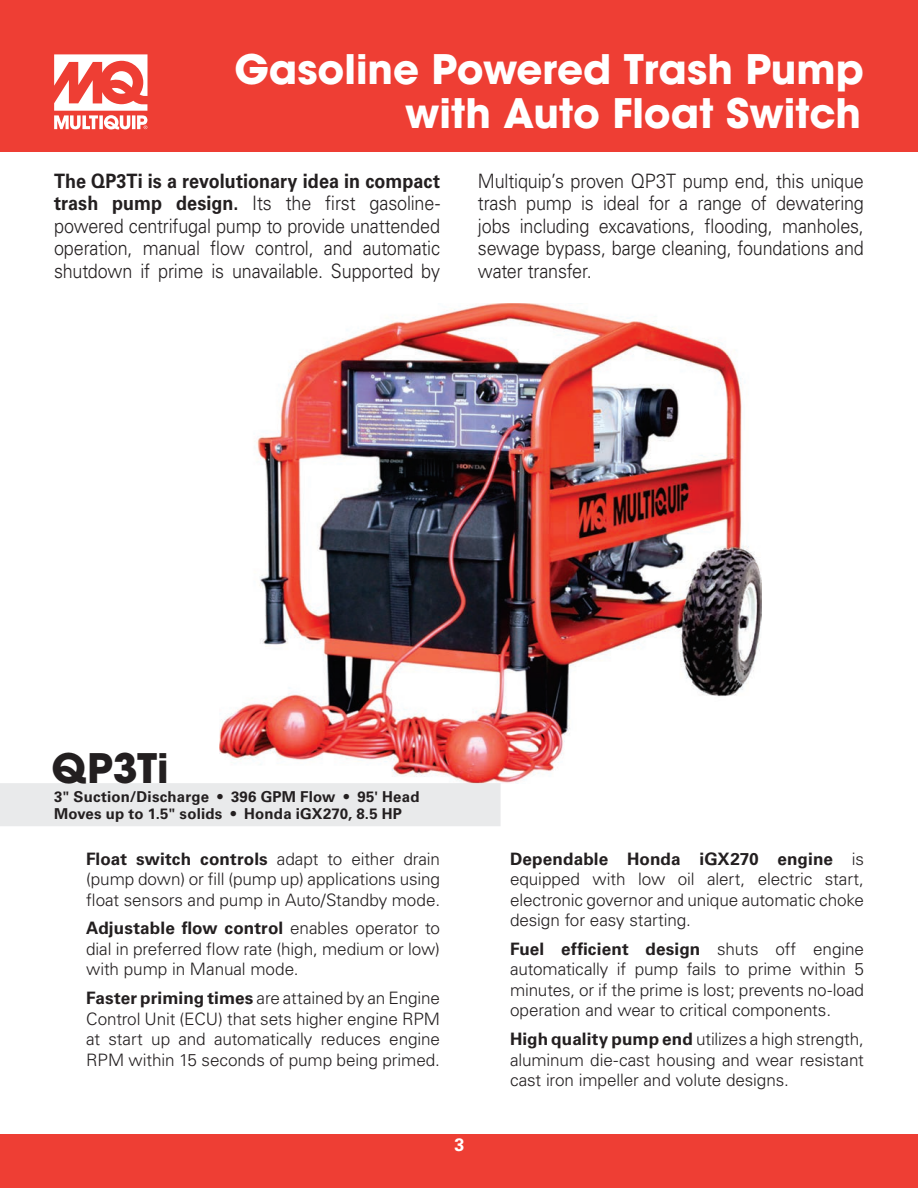
<style>
.page{position:relative;width:918px;height:1188px;background:#fff}
.page>*{position:absolute;margin:0;border:0;box-sizing:border-box;transform-origin:0 0}
.t1{font:700 40.35px/43.8px "ITC Avant Garde Pro";color:#fff;text-align:right}
.t2{font:700 40.35px "ITC Avant Garde Pro";letter-spacing:-.005em;color:#231f20}
.t3{font:300 19.8px/22.5px "Univers LT Std";letter-spacing:-.01em;color:#231f20;text-align:justify;scale:.91 1}
.t4{font:700 18px "Univers LT Std";color:#fff}
.t5{font:300 17.1px/20.5px "Univers LT Std";letter-spacing:-.005em;color:#231f20;text-align:justify}
.t6{font:700 15px/17.2px "Univers LT Std";letter-spacing:.01em;color:#231f20}
.s1{font-weight:700}
</style>
<div class="page">
<img style="left:219px;top:304px;width:542px;height:479px">
<div style="left:0;top:0;width:918px;height:151px;background:#ee3e34"></div>
<div style="left:0;top:1134px;width:918px;height:54px;background:#ee3e34"></div>
<svg style="left:54px;top:54px;width:94px;height:75px"></svg>
<div style="left:1px;top:784px;width:499px;height:41px;background:#e9eaeb"></div>
<div style="left:0;top:783px;width:501px;height:43px;border:2px solid #e9eaeb"></div>
<h1 class="t1" style="left:234px;top:47px;width:631px">Gasoline Powered Trash Pump with Auto Float Switch</h1>
<p class="t3" style="left:54px;top:170px;width:426px"><span class="s1">The QP3Ti is a revolutionary idea in compact trash pump design.</span> Its the first gasoline&shy;powered centrifugal pump to provide unattended operation, manual flow control, and automatic shutdown if prime is unavailable. Supported by</p>
<p class="t3" style="left:478px;top:170px;width:426px">Multiquip’s proven QP3T pump end, this unique trash pump is ideal for a range of dewatering jobs including excavations, flooding, manholes, sewage bypass, barge cleaning, foundations and water transfer.</p>
<h1 class="t2" style="left:52px;top:741px;width:119px">QP3Ti</h1>
<p class="t6" style="left:54px;top:788px;width:367px">3" Suction/Discharge • 396 GPM Flow • 95' Head<br>Moves up to 1.5" solids • Honda iGX270, 8.5 HP</p>
<p class="t5" style="left:86px;top:848px;width:356px"><span class="s1">Float switch controls</span> adapt to either drain (pump down) or fill (pump up) applications using float sensors and pump in Auto/Standby mode.</p>
<p class="t5" style="left:86px;top:918px;width:355px"><span class="s1">Adjustable flow control</span> enables operator to dial in preferred flow rate (high, medium or low) with pump in Manual mode.</p>
<p class="t5" style="left:86px;top:988px;width:356px"><span class="s1">Faster priming times</span> are attained by an Engine Control Unit (ECU) that sets higher engine RPM at start up and automatically reduces engine RPM within 15 seconds of pump being primed.</p>
<p class="t4" style="left:454px;top:1134px;width:12px">3</p>
<p class="t5" style="left:510px;top:848px;width:356px"><span class="s1">Dependable Honda iGX270 engine</span> is equipped with low oil alert, electric start, electronic governor and unique automatic choke design for easy starting.</p>
<p class="t5" style="left:510px;top:939px;width:356px"><span class="s1">Fuel efficient design</span> shuts off engine automatically if pump fails to prime within 5 minutes, or if the prime is lost; prevents no-load operation and wear to critical components.</p>
<p class="t5" style="left:510px;top:1029px;width:355px"><span class="s1">High quality pump end</span> utilizes a high strength, aluminum die-cast housing and wear resistant cast iron impeller and volute designs.</p>
</div>
